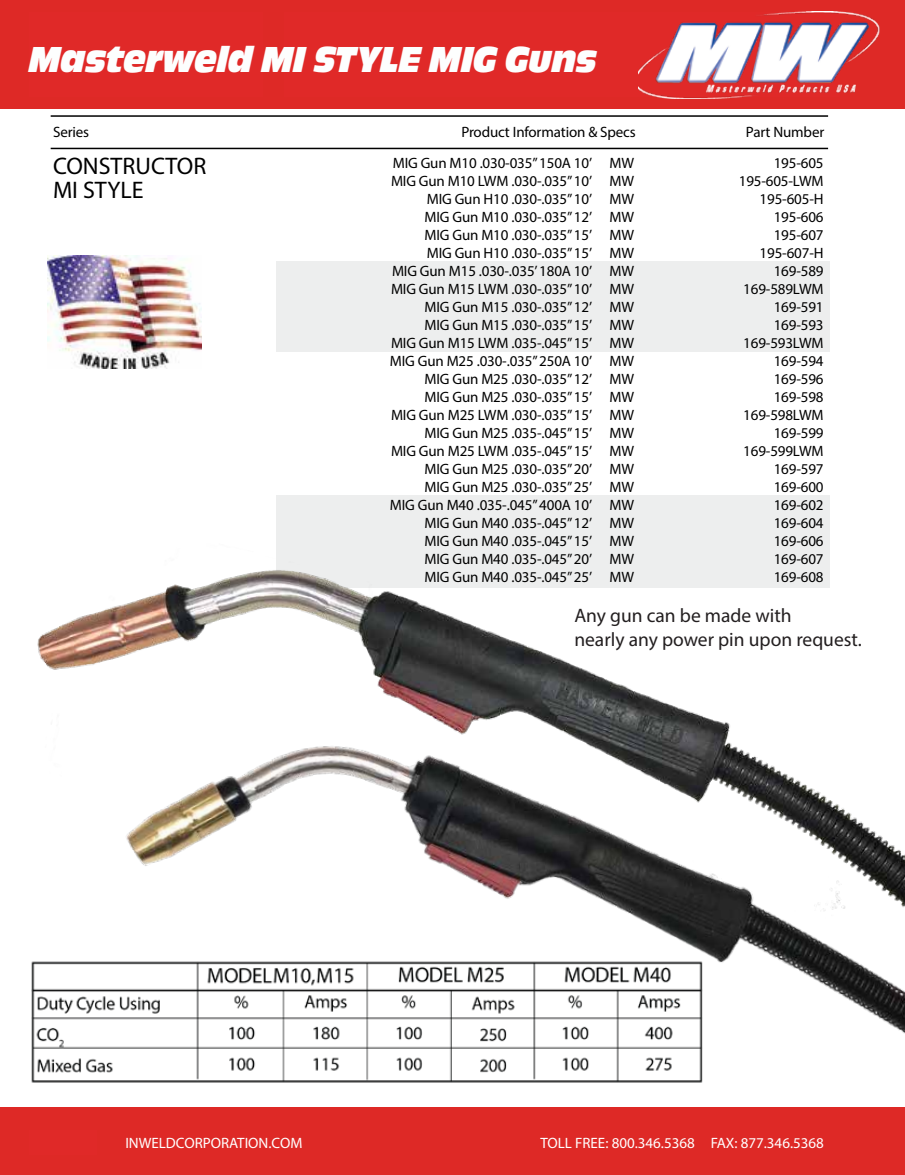
<style>
.page{position:relative;width:905px;height:1175px;background:#fff}
.page>*{position:absolute;margin:0;border:0;box-sizing:border-box;transform-origin:0 0}
.t1{font:italic 37.5px "Antique Oli Com";color:#fdfefe;scale:.9 1}
.t2{font:24px/24px "Myriad Pro";color:#000}
.t3{font:21px/18px "Myriad Pro";letter-spacing:-.02em;color:#000;text-align:right}
.t4{font:19.5px/23.4px "Myriad Pro";color:#231f20}
.t5{font:15px/18px "Myriad Pro";letter-spacing:-.01em;color:#000;text-align:right}
.t6{font:15px "Myriad Pro";color:#fff}
</style>
<div class="page">
<div style="left:276px;top:261px;width:553px;height:90px;background:#edeeee"></div>
<div style="left:276px;top:495px;width:553px;height:93px;background:#edeeee"></div>
<div style="left:0;top:1107px;width:904px;height:67px;background:#de2926"></div>
<div style="left:0;top:0;width:904px;height:108px;background:#de2926"></div>
<hr style="left:51px;top:115px;width:777px;height:2px;background:#000">
<hr style="left:51px;top:148px;width:777px;height:1px;background:#000">
<img style="left:47px;top:255px;width:155px;height:114px">
<img style="left:638px;top:12px;width:242px;height:86px">
<img style="left:37px;top:543px;width:793px;height:149px">
<img style="left:126px;top:692px;width:778px;height:341px">
<img style="left:31px;top:956px;width:674px;height:127px">
<h1 class="t1" style="left:29px;top:38px;width:632px">Masterweld MI STYLE MIG Guns</h1>
<p class="t5" style="left:53px;top:122px;width:38px">Series</p>
<p class="t5" style="left:461px;top:122px;width:176px">Product Information &amp; Specs</p>
<p class="t5" style="left:746px;top:122px;width:80px">Part Number</p>
<p class="t5" style="left:390px;top:153px;width:204px">MIG Gun M10 .030-035” 150A 10’<br>MIG Gun M10 LWM .030-.035” 10’<br>MIG Gun H10 .030-.035” 10’<br>MIG Gun M10 .030-.035” 12’<br>MIG Gun M10 .030-.035” 15’<br>MIG Gun H10 .030-.035” 15’<br>MIG Gun M15 .030-.035’ 180A 10’<br>MIG Gun M15 LWM .030-.035” 10’<br>MIG Gun M15 .030-.035” 12’<br>MIG Gun M15 .030-.035” 15’<br>MIG Gun M15 LWM .035-.045” 15’<br>MIG Gun M25 .030-.035” 250A 10’<br>MIG Gun M25 .030-.035” 12’<br>MIG Gun M25 .030-.035” 15’<br>MIG Gun M25 LWM .030-.035” 15’<br>MIG Gun M25 .035-.045” 15’<br>MIG Gun M25 LWM .035-.045” 15’<br>MIG Gun M25 .030-.035” 20’<br>MIG Gun M25 .030-.035” 25’<br>MIG Gun M40 .035-.045” 400A 10’<br>MIG Gun M40 .035-.045” 12’<br>MIG Gun M40 .035-.045” 15’<br>MIG Gun M40 .035-.045” 20’<br>MIG Gun M40 .035-.045” 25’</p>
<p class="t5" style="left:609px;top:154px;width:26px;text-align:justify">MW MW MW MW MW MW MW MW MW MW MW MW MW MW MW MW MW MW MW MW MW MW MW MW</p>
<p class="t5" style="left:738px;top:154px;width:86px">195-605<br>195-605-LWM<br>195-605-H<br>195-606<br>195-607<br>195-607-H<br>169-589<br>169-589LWM<br>169-591<br>169-593<br>169-593LWM<br>169-594<br>169-596<br>169-598<br>169-598LWM<br>169-599<br>169-599LWM<br>169-597<br>169-600<br>169-602<br>169-604<br>169-606<br>169-607<br>169-608</p>
<h2 class="t2" style="left:53px;top:154px;width:155px">CONSTRUCTOR<br>MI STYLE</h2>
<p class="t6" style="left:125px;top:1133px;width:178px">INWELDCORPORATION.COM</p>
<h3 class="t4" style="left:574px;top:603px;width:289px">Any gun can be made with<br>nearly any power pin upon request.</h3>
<h3 class="t3" style="left:528px;top:611px;width:301px">NEARLY ANY POWER PIN UPON<br>REQUEST. REFER TO THE POWER PIN</h3>
<p class="t6" style="left:540px;top:1133px;width:285px">TOLL FREE: 800.346.5368 FAX: 877.346.5368</p>
</div>
